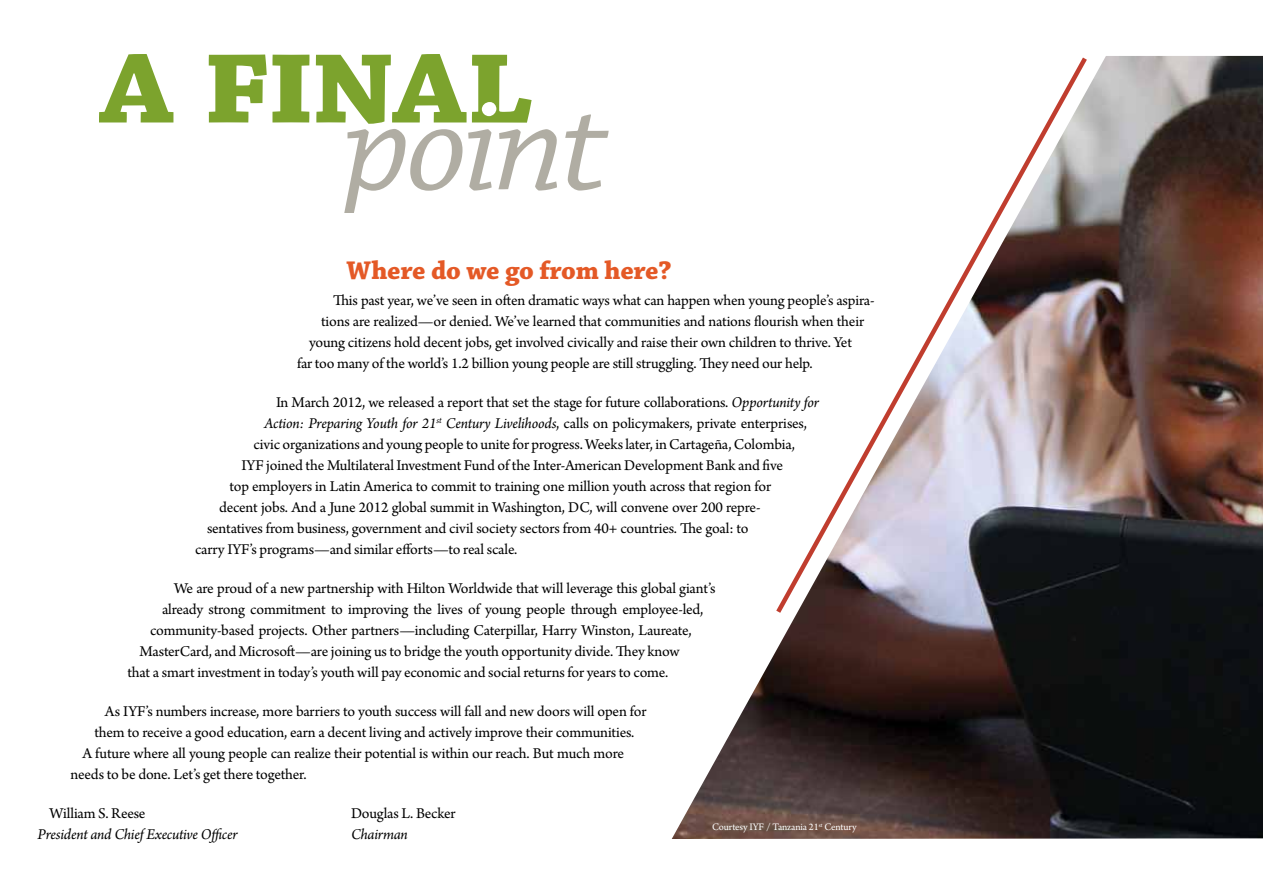
<style>
.page{position:relative;width:1263px;height:893px;background:#fff}
.page>*{position:absolute;margin:0;border:0;box-sizing:border-box;transform-origin:0 0}
.t1{font:700 27px "Chaparral Pro";letter-spacing:-.01em;color:#e45926}
.t2{font:15.75px "Arno Pro";letter-spacing:-.01em;color:#000}
.t3{font:italic 15.75px "Arno Pro";letter-spacing:-.015em;color:#000}
.t4{font:10.5px "Arno Pro";letter-spacing:-.01em;color:#fff}
.s1{font-style:italic}
.s2{font-style:normal}
</style>
<div class="page">
<img style="left:672px;top:56px;width:591px;height:783px">
<svg style="left:209px;top:55px;width:100px;height:67px"></svg>
<svg style="left:99px;top:54px;width:74px;height:68px"></svg>
<svg style="left:316px;top:54px;width:241px;height:158px"></svg>
<svg style="left:565px;top:114px;width:44px;height:77px"></svg>
<svg style="left:772px;top:56px;width:319px;height:562px"></svg>
<h1 class="t1" style="left:346px;top:255px;width:327px">Where do we go from here?</h1>
<p class="t2" style="left:333px;top:291px;width:543px">This past year, we’ve seen in often dramatic ways what can happen when young people’s aspira-</p>
<p class="t2" style="left:321px;top:312px;width:545px">tions are realized—or denied. We’ve learned that communities and nations flourish when their</p>
<p class="t2" style="left:309px;top:333px;width:544px">young citizens hold decent jobs, get involved civically and raise their own children to thrive. Yet</p>
<p class="t2" style="left:297px;top:354px;width:517px">far too many of the world’s 1.2 billion young people are still struggling. They need our help.</p>
<p class="t2" style="left:276px;top:393px;width:544px">In March 2012, we released a report that set the stage for future collaborations. <span class="s1">Opportunity for</span></p>
<p class="t3" style="left:264px;top:414px;width:545px">Action: Preparing Youth for 21<sup>st</sup> Century Livelihoods<span class="s2">, calls on policymakers, private enterprises,</span></p>
<p class="t2" style="left:253px;top:435px;width:543px">civic organizations and young people to unite for progress. Weeks later, in Cartageña, Colombia,</p>
<p class="t2" style="left:241px;top:456px;width:543px">IYF joined the Multilateral Investment Fund of the Inter-American Development Bank and five</p>
<p class="t2" style="left:229px;top:477px;width:543px">top employers in Latin America to commit to training one million youth across that region for</p>
<p class="t2" style="left:219px;top:498px;width:543px">decent jobs. And a June 2012 global summit in Washington, DC, will convene over 200 repre-</p>
<p class="t2" style="left:207px;top:519px;width:543px">sentatives from business, government and civil society sectors from 40+ countries. The goal: to</p>
<p class="t2" style="left:195px;top:540px;width:324px">carry IYF’s programs—and similar efforts—to real scale.</p>
<p class="t2" style="left:174px;top:579px;width:543px">We are proud of a new partnership with Hilton Worldwide that will leverage this global giant’s</p>
<p class="t2" style="left:162px;top:600px;width:543px">already strong commitment to improving the lives of young people through employee-led,</p>
<p class="t2" style="left:150px;top:621px;width:543px">community-based projects. Other partners—including Caterpillar, Harry Winston, Laureate,</p>
<p class="t2" style="left:139px;top:642px;width:542px">MasterCard, and Microsoft—are joining us to bridge the youth opportunity divide. They know</p>
<p class="t2" style="left:127px;top:663px;width:542px">that a smart investment in today’s youth will pay economic and social returns for years to come.</p>
<p class="t2" style="left:105px;top:702px;width:543px">As IYF’s numbers increase, more barriers to youth success will fall and new doors will open for</p>
<p class="t2" style="left:94px;top:723px;width:541px">them to receive a good education, earn a decent living and actively improve their communities.</p>
<p class="t2" style="left:82px;top:744px;width:543px">A future where all young people can realize their potential is within our reach. But much more</p>
<p class="t2" style="left:70px;top:765px;width:238px">needs to be done. Let’s get there together.</p>
<p class="t2" style="left:49px;top:804px;width:98px">William S. Reese</p>
<p class="t2" style="left:351px;top:804px;width:106px">Douglas L. Becker</p>
<p class="t3" style="left:37px;top:825px;width:202px">President and Chief Executive Officer</p>
<p class="t3" style="left:351px;top:825px;width:58px">Chairman</p>
<p class="t4" style="left:712px;top:821px;width:146px">Courtesy IYF / Tanzania 21<sup>st</sup> Century</p>
</div>
